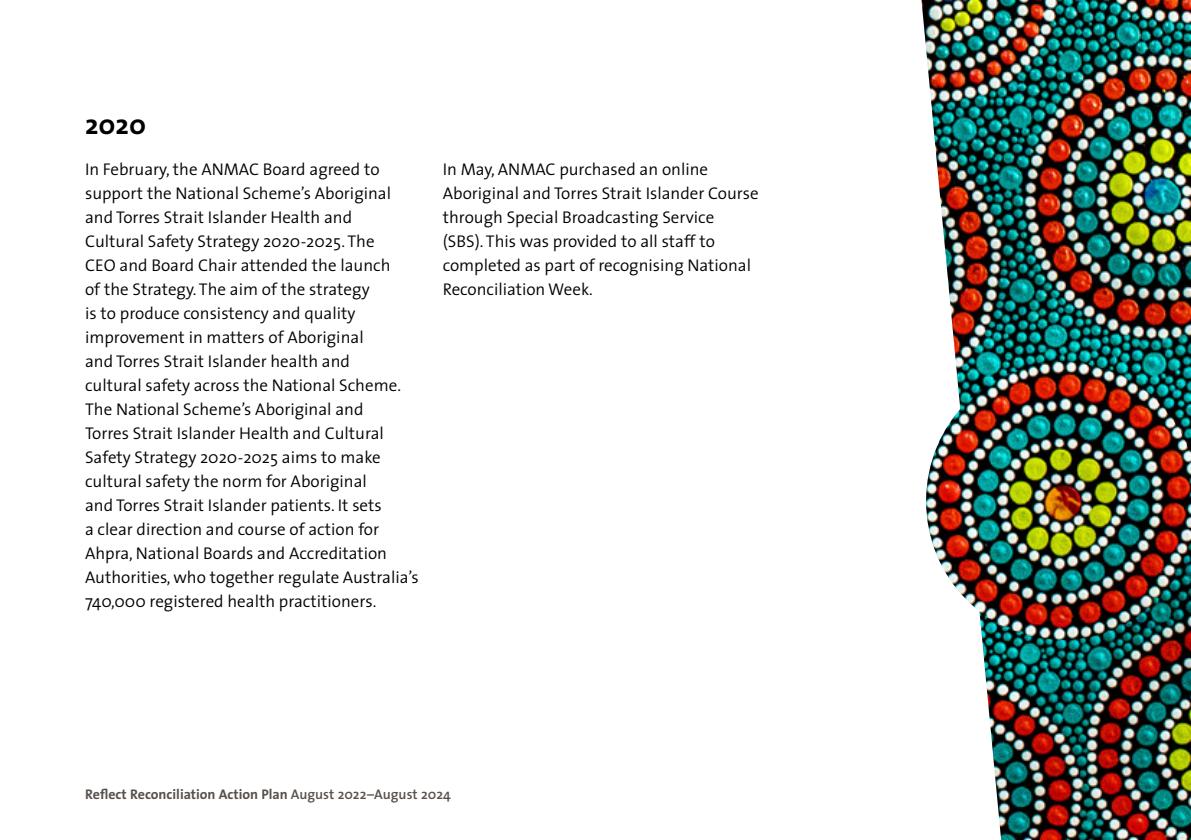
<style>
.page{position:relative;width:1191px;height:840px;background:#fff}
.page>*{position:absolute;margin:0;border:0;box-sizing:border-box;transform-origin:0 0}
.t1{font:700 28px "The Sans";color:#000}
.t2{font:300 17px/24px "The Sans";color:#000}
.t3{font:700 14px "The Sans";color:#59504b}
.s1{font-weight:600}
</style>
<div class="page">
<img style="left:921px;top:0;width:270px;height:839px">
<img style="left:926px;top:362px;width:265px;height:277px">
<h1 class="t1" style="left:85px;top:101px;width:62px">2020</h1>
<p class="t2" style="left:85px;top:156px;width:335px">In February, the ANMAC Board agreed to support the National Scheme’s Aboriginal and Torres Strait Islander Health and<br>Cultural Safety Strategy 2020-2025. The<br>CEO and Board Chair attended the launch<br>of the Strategy. The aim of the strategy<br>is to produce consistency and quality improvement in matters of Aboriginal<br>and Torres Strait Islander health and<br>cultural safety across the National Scheme.<br>The National Scheme’s Aboriginal and<br>Torres Strait Islander Health and Cultural Safety Strategy 2020-2025 aims to make cultural safety the norm for Aboriginal<br>and Torres Strait Islander patients. It sets<br>a clear direction and course of action for Ahpra, National Boards and Accreditation Authorities, who together regulate Australia’s 740,000 registered health practitioners.</p>
<p class="t2" style="left:443px;top:156px;width:317px">In May, ANMAC purchased an online Aboriginal and Torres Strait Islander Course through Special Broadcasting Service (SBS). This was provided to all staff to completed as part of recognising National Reconciliation Week.</p>
<p class="t3" style="left:85px;top:782px;width:367px">Reflect Reconciliation Action Plan <span class="s1">August 2022–August 2024</span></p>
</div>
